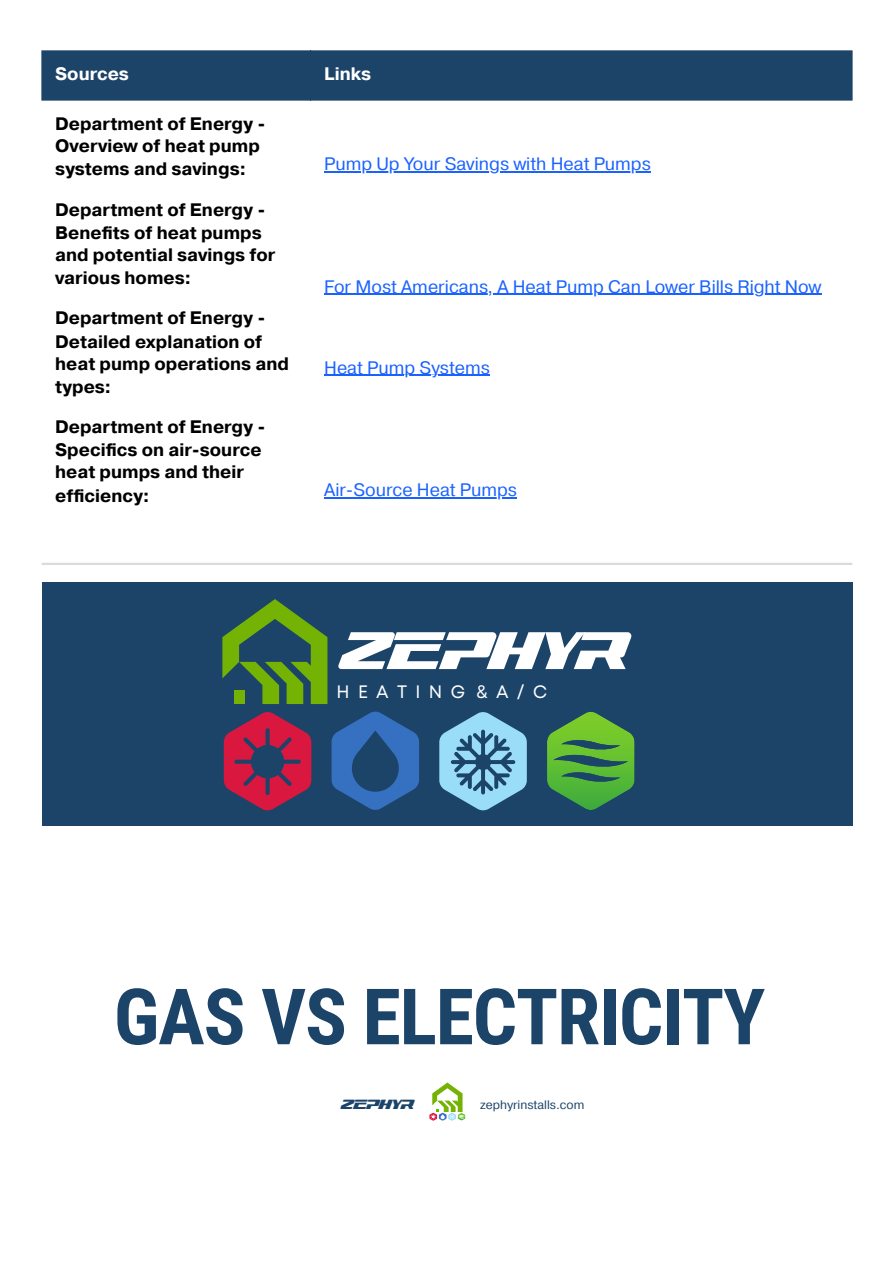
<style>
.page{position:relative;width:894px;height:1263px;background:#fff}
.page>*{position:absolute;margin:0;border:0;box-sizing:border-box;transform-origin:0 0}
.t1{font:700 77.85px "Roboto Condensed";letter-spacing:-.015em;color:#1c4469}
.t2{font:52.65px "Monster Racing";color:#fff}
.t3{font:700 18px/22.8px "Pragmatica";color:#000}
.t4{font:18px "Pragmatica";color:#1a62ff}
.t5{font:700 18px "Pragmatica";color:#fff}
.t6{font:18px "Mont";letter-spacing:.465em;color:#fff}
.t7{font:13.35px "Monster Racing";color:#1c4469}
.t8{font:12.15px "Pragmatica";color:#1c4469}
</style>
<div class="page">
<div style="left:42px;top:51px;width:810px;height:50px;background:#1c4469"></div>
<hr style="left:324px;top:171px;width:326px;height:1px;background:#1a62ff">
<hr style="left:324px;top:294px;width:497px;height:1px;background:#1a62ff">
<hr style="left:324px;top:375px;width:166px;height:1px;background:#1a62ff">
<hr style="left:324px;top:497px;width:193px;height:2px;background:#1a62ff">
<hr style="left:42px;top:563px;width:810px;height:2px;background:#dbdbdb">
<div style="left:42px;top:583px;width:810px;height:243px;background:#1c4469"></div>
<svg style="left:547px;top:712px;width:87px;height:98px"></svg>
<svg style="left:224px;top:712px;width:87px;height:98px"></svg>
<svg style="left:331px;top:712px;width:88px;height:98px"></svg>
<svg style="left:439px;top:712px;width:87px;height:98px"></svg>
<svg style="left:222px;top:599px;width:105px;height:105px"></svg>
<svg style="left:429px;top:1082px;width:36px;height:39px"></svg>
<p class="t5" style="left:55px;top:62px;width:75px">Sources</p>
<p class="t5" style="left:324px;top:62px;width:48px">Links</p>
<p class="t3" style="left:55px;top:113px;width:212px">Department of Energy -<br>Overview of heat pump systems and savings:</p>
<p class="t3" style="left:55px;top:199px;width:222px">Department of Energy -<br>Benefits of heat pumps and potential savings for various homes:</p>
<p class="t3" style="left:55px;top:307px;width:235px">Department of Energy -<br>Detailed explanation of heat pump operations and types:</p>
<p class="t3" style="left:55px;top:416px;width:212px">Department of Energy -<br>Specifics on air-source heat pumps and their efficiency:</p>
<p class="t4" style="left:324px;top:152px;width:328px">Pump Up Your Savings with Heat Pumps</p>
<p class="t4" style="left:324px;top:275px;width:498px">For Most Americans, A Heat Pump Can Lower Bills Right Now</p>
<p class="t4" style="left:324px;top:356px;width:167px">Heat Pump Systems</p>
<p class="t4" style="left:324px;top:478px;width:194px">Air-Source Heat Pumps</p>
<p class="t2" style="left:343px;top:630px;width:289px">ZEPHYR</p>
<p class="t6" style="left:336px;top:685px;width:130px">HEATING</p>
<p class="t6" style="left:476px;top:685px;width:72px">&amp;A/C</p>
<p class="t1" style="left:114px;top:972px;width:652px">GAS VS ELECTRICITY</p>
<p class="t7" style="left:342px;top:1099px;width:74px">ZEPHYR</p>
<p class="t8" style="left:480px;top:1097px;width:106px">zephyrinstalls.com</p>
</div>
